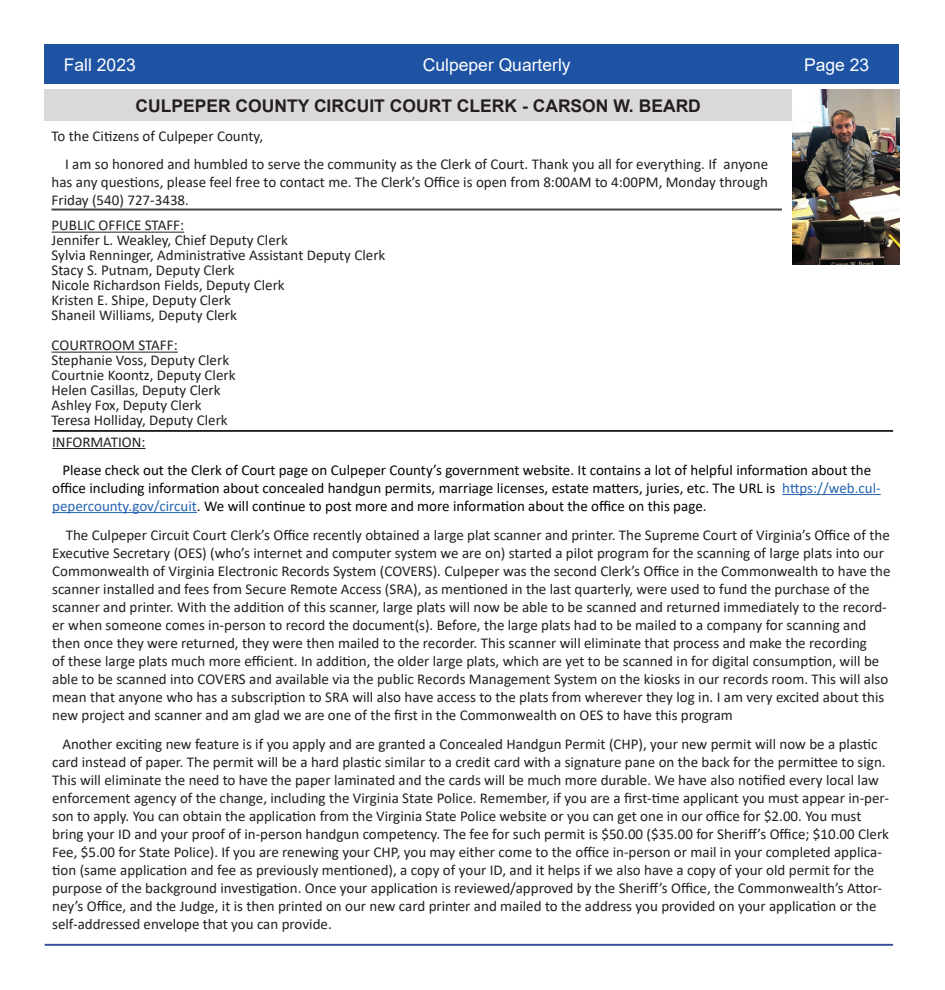
<style>
.page{position:relative;width:945px;height:990px;background:#fff}
.page>*{position:absolute;margin:0;border:0;box-sizing:border-box;transform-origin:0 0}
.t1{font:700 17.5px "Arial";color:#231f20}
.t2{font:17.5px "Arial";color:#fff}
.t3{font:15px/18px "Calibri";color:#231f20}
.t4{font:15px/18px "Calibri";color:#040503}
.s1{color:#2865b1}
</style>
<div class="page">
<hr style="left:45px;top:944px;width:848px;height:1px;background:#253f8e">
<hr style="left:45px;top:945px;width:848px;height:1px;background:#253f8e">
<div style="left:44px;top:45px;width:855px;height:39px;background:#1e53a4"></div>
<img style="left:792px;top:89px;width:108px;height:176px">
<hr style="left:52px;top:232px;width:132px;height:1px;background:#231f20">
<hr style="left:52px;top:352px;width:126px;height:1px;background:#231f20">
<hr style="left:52px;top:209px;width:730px;height:1px;background:#231f20">
<hr style="left:52px;top:210px;width:730px;height:1px;background:#231f20">
<hr style="left:53px;top:430px;width:840px;height:1px;background:#231f20">
<hr style="left:53px;top:431px;width:840px;height:1px;background:#231f20">
<div style="left:44px;top:89px;width:748px;height:32px;background:#dad9d8"></div>
<hr style="left:52px;top:448px;width:94px;height:1px;background:#231f20">
<hr style="left:782px;top:494px;width:99px;height:1px;background:#2865b1">
<hr style="left:52px;top:512px;width:145px;height:1px;background:#2865b1">
<p class="t2" style="left:64px;top:53px;width:73px">Fall 2023</p>
<p class="t2" style="left:423px;top:53px;width:149px">Culpeper Quarterly</p>
<p class="t2" style="left:804px;top:53px;width:67px">Page 23</p>
<p class="t1" style="left:135px;top:93px;width:567px">CULPEPER COUNTY CIRCUIT COURT CLERK - CARSON W. BEARD</p>
<p class="t3" style="left:65px;top:122px;width:705px;line-height:28px;text-indent:-14px">To the Citizens of Culpeper County,<br>I am so honored and humbled to serve the community as the Clerk of Court. Thank you all for everything. If anyone</p>
<p class="t3" style="left:52px;top:173px;width:718px">has any questions, please feel free to contact me. The Clerk’s Office is open from 8:00AM to 4:00PM, Monday through<br>Friday (540) 727-3438.</p>
<p class="t3" style="left:52px;top:218px;width:335px;line-height:15px">PUBLIC OFFICE STAFF:<br>Jennifer L. Weakley, Chief Deputy Clerk<br>Sylvia Renninger, Administrative Assistant Deputy Clerk Stacy S. Putnam, Deputy Clerk<br>Nicole Richardson Fields, Deputy Clerk<br>Kristen E. Shipe, Deputy Clerk<br>Shaneil Williams, Deputy Clerk</p>
<p class="t3" style="left:52px;top:338px;width:186px;line-height:15px">COURTROOM STAFF:<br>Stephanie Voss, Deputy Clerk<br>Courtnie Koontz, Deputy Clerk<br>Helen Casillas, Deputy Clerk<br>Ashley Fox, Deputy Clerk<br>Teresa Holliday, Deputy Clerk</p>
<p class="t3" style="left:52px;top:432px;width:95px">INFORMATION:</p>
<p class="t4" style="left:52px;top:461px;width:830px;text-indent:10px">Please check out the Clerk of Court page on Culpeper County’s government website. It contains a lot of helpful information about the office including information about concealed handgun permits, marriage licenses, estate matters, juries, etc. The URL is <span class="s1">https://web.cul&shy;pepercounty.gov/circuit</span>. We will continue to post more and more information about the office on this page.</p>
<p class="t3" style="left:52px;top:526px;width:840px;text-indent:14px">The Culpeper Circuit Court Clerk’s Office recently obtained a large plat scanner and printer. The Supreme Court of Virginia’s Office of the Executive Secretary (OES) (who’s internet and computer system we are on) started a pilot program for the scanning of large plats into our Commonwealth of Virginia Electronic Records System (COVERS). Culpeper was the second Clerk’s Office in the Commonwealth to have the scanner installed and fees from Secure Remote Access (SRA), as mentioned in the last quarterly, were used to fund the purchase of the scanner and printer. With the addition of this scanner, large plats will now be able to be scanned and returned immediately to the record&shy;er when someone comes in-person to record the document(s). Before, the large plats had to be mailed to a company for scanning and then once they were returned, they were then mailed to the recorder. This scanner will eliminate that process and make the recording<br>of these large plats much more efficient. In addition, the older large plats, which are yet to be scanned in for digital consumption, will be able to be scanned into COVERS and available via the public Records Management System on the kiosks in our records room. This will also mean that anyone who has a subscription to SRA will also have access to the plats from wherever they log in. I am very excited about this new project and scanner and am glad we are one of the first in the Commonwealth on OES to have this program</p>
<p class="t3" style="left:52px;top:735px;width:838px;text-indent:10px">Another exciting new feature is if you apply and are granted a Concealed Handgun Permit (CHP), your new permit will now be a plastic card instead of paper. The permit will be a hard plastic similar to a credit card with a signature pane on the back for the permittee to sign.<br>This will eliminate the need to have the paper laminated and the cards will be much more durable. We have also notified every local law enforcement agency of the change, including the Virginia State Police. Remember, if you are a first-time applicant you must appear in-per&shy;son to apply. You can obtain the application from the Virginia State Police website or you can get one in our office for $2.00. You must bring your ID and your proof of in-person handgun competency. The fee for such permit is $50.00 ($35.00 for Sheriff’s Office; $10.00 Clerk Fee, $5.00 for State Police). If you are renewing your CHP, you may either come to the office in-person or mail in your completed applica&shy;tion (same application and fee as previously mentioned), a copy of your ID, and it helps if we also have a copy of your old permit for the purpose of the background investigation. Once your application is reviewed/approved by the Sheriff’s Office, the Commonwealth’s Attor&shy;ney’s Office, and the Judge, it is then printed on our new card printer and mailed to the address you provided on your application or the self-addressed envelope that you can provide.</p>
</div>
